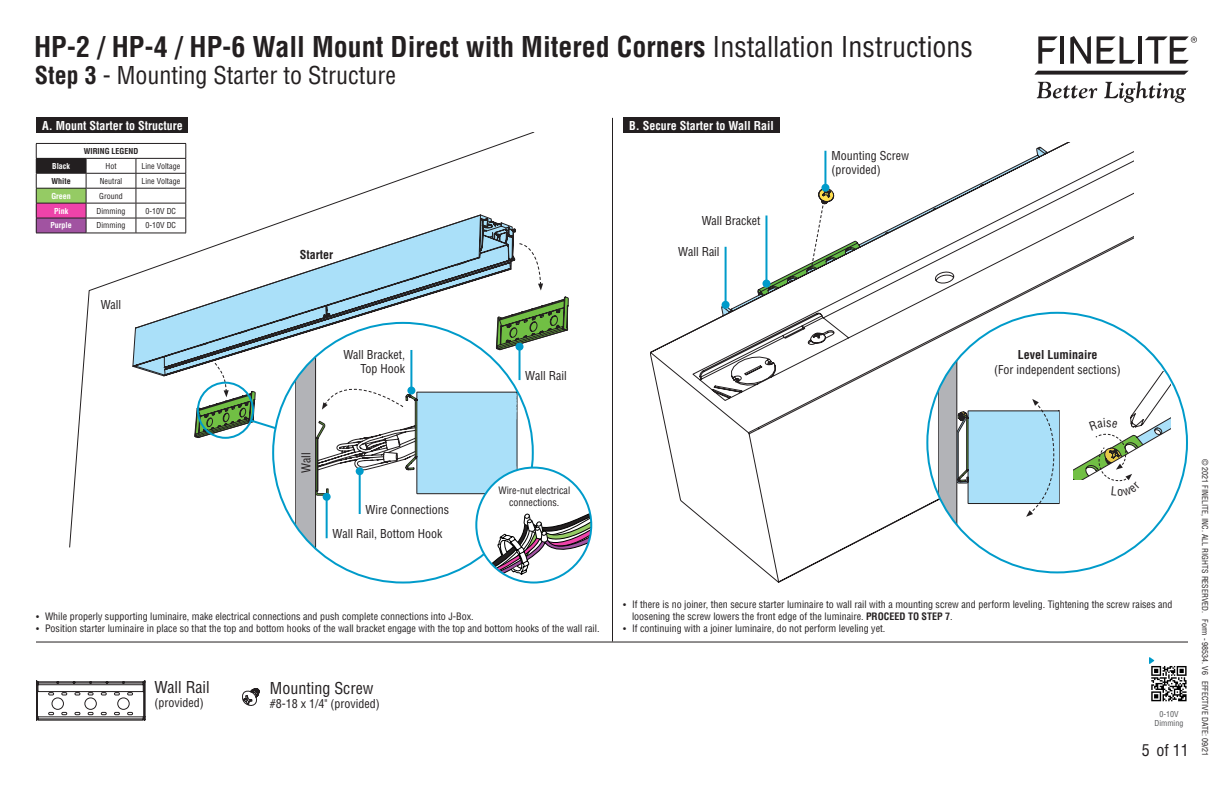
<style>
.page{position:relative;width:1224px;height:792px;background:#fff}
.page>*{position:absolute;margin:0;border:0;box-sizing:border-box;transform-origin:0 0}
.t1{font:700 condensed 28px "Helvetica";color:#231f20}
.t2{font:condensed 24px "Helvetica";color:#231f20}
.t3{font:condensed 16px "Helvetica";color:#231f20}
.t4{font:condensed 12px "Helvetica";color:#231f20}
.t5{font:700 condensed 12px "Helvetica";color:#fff}
.t6{font:700 condensed 12px "Helvetica";color:#231f20}
.t7{font:condensed 10px/12px "Helvetica";color:#231f20}
.Bottom_-_Address{font:condensed 8px "Helvetica";color:#231f20}
.Bottom_-_Address-2{font:700 condensed 8px "Helvetica";color:#fff}
.Bottom_-_Address-3{font:700 condensed 8px "Helvetica";color:#231f20}
.t8{font:condensed 8px/9.6px "Helvetica";color:#57585a;text-align:center}
.s1{font-weight:400}
.s2{font-weight:700}
.s3{font-size:9px}
</style>
<div class="page">
<svg style="left:1034px;top:71px;width:155px;height:4px"></svg>
<svg style="left:1038px;top:36px;width:20px;height:28px"></svg>
<hr style="left:1060px;top:36px;width:4px;height:28px;background:#231f20">
<svg style="left:1070px;top:36px;width:21px;height:28px"></svg>
<svg style="left:1097px;top:36px;width:38px;height:28px"></svg>
<hr style="left:1138px;top:36px;width:4px;height:28px;background:#231f20">
<svg style="left:1145px;top:36px;width:52px;height:28px"></svg>
<svg style="left:1037px;top:82px;width:60px;height:16px"></svg>
<svg style="left:1104px;top:81px;width:82px;height:22px"></svg>
<svg style="left:1151px;top:701px;width:36px;height:1px"></svg>
<svg style="left:1149px;top:657px;width:38px;height:44px"></svg>
<div style="left:36px;top:118px;width:152px;height:15px;background:#231f20"></div>
<div style="left:623px;top:118px;width:157px;height:15px;background:#231f20"></div>
<svg style="left:534px;top:296px;width:34px;height:45px"></svg>
<svg style="left:70px;top:132px;width:464px;height:415px"></svg>
<svg style="left:650px;top:143px;width:484px;height:440px"></svg>
<svg style="left:511px;top:229px;width:32px;height:62px"></svg>
<div style="left:36px;top:158px;width:50px;height:15px;background:#231f20"></div>
<div style="left:36px;top:188px;width:50px;height:15px;background:#95cb64"></div>
<div style="left:36px;top:203px;width:50px;height:15px;background:#ee43a9"></div>
<div style="left:36px;top:218px;width:50px;height:15px;background:#a153a1"></div>
<hr style="left:36px;top:143px;width:50px;height:1px;background:#231f20">
<hr style="left:86px;top:143px;width:50px;height:1px;background:#231f20">
<hr style="left:136px;top:143px;width:50px;height:1px;background:#231f20">
<hr style="left:86px;top:158px;width:50px;height:1px;background:#231f20">
<hr style="left:136px;top:158px;width:50px;height:1px;background:#231f20">
<hr style="left:36px;top:173px;width:50px;height:1px;background:#231f20">
<hr style="left:86px;top:173px;width:50px;height:1px;background:#231f20">
<hr style="left:136px;top:173px;width:50px;height:1px;background:#231f20">
<hr style="left:86px;top:188px;width:50px;height:1px;background:#231f20">
<hr style="left:136px;top:188px;width:50px;height:1px;background:#231f20">
<hr style="left:86px;top:203px;width:50px;height:1px;background:#231f20">
<hr style="left:136px;top:203px;width:50px;height:1px;background:#231f20">
<hr style="left:36px;top:218px;width:50px;height:1px;background:#231f20">
<hr style="left:86px;top:218px;width:50px;height:1px;background:#231f20">
<hr style="left:136px;top:218px;width:50px;height:1px;background:#231f20">
<svg style="left:136px;top:159px;width:1px;height:74px"></svg>
<svg style="left:186px;top:144px;width:1px;height:89px"></svg>
<hr style="left:36px;top:233px;width:50px;height:1px;background:#231f20">
<hr style="left:86px;top:233px;width:50px;height:1px;background:#231f20">
<hr style="left:136px;top:233px;width:50px;height:1px;background:#231f20">
<hr style="left:36px;top:188px;width:50px;height:1px;background:#231f20">
<svg style="left:36px;top:144px;width:1px;height:89px"></svg>
<svg style="left:86px;top:159px;width:1px;height:74px"></svg>
<hr style="left:36px;top:203px;width:50px;height:1px;background:#231f20">
<div style="left:273px;top:323px;width:260px;height:260px;background:#fff;border-radius:50%"></div>
<div style="left:295px;top:338px;width:21px;height:221px;background:#fff"></div>
<hr style="left:519px;top:347px;width:2px;height:33px;background:#009bca">
<div style="left:516px;top:343px;width:8px;height:8px;background:#009bca;border-radius:50%"></div>
<hr style="left:410px;top:350px;width:2px;height:41px;background:#009bca">
<hr style="left:612px;top:118px;width:1px;height:524px;background:#231f20">
<svg style="left:758px;top:188px;width:102px;height:108px"></svg>
<hr style="left:765px;top:216px;width:2px;height:68px;background:#009bca">
<div style="left:762px;top:280px;width:8px;height:8px;background:#009bca;border-radius:50%"></div>
<hr style="left:824px;top:151px;width:2px;height:37px;background:#009bca">
<div style="left:821px;top:184px;width:8px;height:8px;background:#009bca;border-radius:50%"></div>
<hr style="left:725px;top:247px;width:2px;height:58px;background:#009bca">
<div style="left:722px;top:301px;width:8px;height:8px;background:#009bca;border-radius:50%"></div>
<svg style="left:242px;top:688px;width:18px;height:18px"></svg>
<hr style="left:36px;top:642px;width:1152px;height:1px;background:#231f20">
<svg style="left:36px;top:681px;width:109px;height:39px"></svg>
<div style="left:927px;top:313px;width:260px;height:259px;background:#fff;border-radius:50%"></div>
<svg style="left:938px;top:319px;width:122px;height:237px"></svg>
<svg style="left:195px;top:362px;width:396px;height:221px"></svg>
<div style="left:475px;top:467px;width:117px;height:117px;border:2px solid #009bca;border-radius:50%"></div>
<svg style="left:1074px;top:372px;width:96px;height:110px"></svg>
<h1 class="t1" style="left:34px;top:29px;width:941px">HP-2 / HP-4 / HP-6 Wall Mount Direct with Mitered Corners <span class="s1">Installation Instructions</span></h1>
<p class="t2" style="left:35px;top:60px;width:363px"><span class="s2">Step 3</span> - Mounting Starter to Structure</p>
<p class="t5" style="left:42px;top:118px;width:142px">A. Mount Starter to Structure</p>
<p class="t5" style="left:629px;top:118px;width:146px">B. Secure Starter to Wall Rail</p>
<p class="Bottom_-_Address-3" style="left:84px;top:146px;width:56px">WIRING LEGEND</p>
<p class="Bottom_-_Address-2" style="left:52px;top:161px;width:19px">Black</p>
<p class="Bottom_-_Address" style="left:105px;top:161px;width:13px">Hot</p>
<p class="Bottom_-_Address" style="left:141px;top:161px;width:40px">Line Voltage</p>
<p class="Bottom_-_Address-3" style="left:52px;top:176px;width:21px">White</p>
<p class="Bottom_-_Address" style="left:100px;top:176px;width:24px">Neutral</p>
<p class="Bottom_-_Address" style="left:141px;top:176px;width:40px">Line Voltage</p>
<p class="Bottom_-_Address-2" style="left:51px;top:191px;width:21px">Green</p>
<p class="Bottom_-_Address" style="left:99px;top:191px;width:25px">Ground</p>
<p class="Bottom_-_Address-2" style="left:54px;top:206px;width:16px">Pink</p>
<p class="Bottom_-_Address" style="left:97px;top:206px;width:30px">Dimming</p>
<p class="Bottom_-_Address" style="left:146px;top:206px;width:32px">0-10V DC</p>
<p class="Bottom_-_Address-2" style="left:51px;top:221px;width:23px">Purple</p>
<p class="Bottom_-_Address" style="left:97px;top:221px;width:30px">Dimming</p>
<p class="Bottom_-_Address" style="left:146px;top:221px;width:32px">0-10V DC</p>
<p class="t4" style="left:101px;top:297px;width:22px">Wall</p>
<p class="t6" style="left:300px;top:247px;width:35px">Starter</p>
<p class="t4" style="left:343px;top:347px;width:63px">Wall Bracket,</p>
<p class="t4" style="left:360px;top:362px;width:46px">Top Hook</p>
<p class="t4" style="left:525px;top:368px;width:43px">Wall Rail</p>
<p class="t4" style="left:702px;top:213px;width:60px">Wall Bracket</p>
<p class="t4" style="left:678px;top:244px;width:43px">Wall Rail</p>
<p class="t4" style="left:831px;top:148px;width:79px">Mounting Screw</p>
<p class="t4" style="left:831px;top:162px;width:51px">(provided)</p>
<p class="t6" style="left:1018px;top:347px;width:81px">Level Luminaire</p>
<p class="t4" style="left:994px;top:362px;width:128px">(For independent sections)</p>
<p class="t4" style="left:299px;top:473px;width:22px;rotate:-90deg">Wall</p>
<p class="t4" style="left:366px;top:502px;width:85px">Wire Connections</p>
<p class="t4" style="left:333px;top:526px;width:111px">Wall Rail, Bottom Hook</p>
<p class="t7" style="left:498px;top:485px;width:73px;text-align:center">Wire-nut electrical connections.</p>
<p class="t7" style="left:36px;top:610px;width:439px"><span class="s3">•</span> While properly supporting luminaire, make electrical connections and push complete connections into J-Box.</p>
<p class="t7" style="left:36px;top:622px;width:565px"><span class="s3">•</span> Position starter luminaire in place so that the top and bottom hooks of the wall bracket engage with the top and bottom hooks of the wall rail.</p>
<p class="t3" style="left:154px;top:677px;width:57px">Wall Rail</p>
<p class="t4" style="left:154px;top:695px;width:51px">(provided)</p>
<p class="t3" style="left:270px;top:678px;width:105px">Mounting Screw</p>
<p class="t4" style="left:270px;top:697px;width:111px">#8-18 x 1/4" (provided)</p>
<p class="t7" style="left:632px;top:598px;width:542px;text-indent:-9px"><span class="s3">•</span> If there is no joiner, then secure starter luminaire to wall rail with a mounting screw and perform leveling. Tightening the screw raises and loosening the screw lowers the front edge of the luminaire. <span class="s2">PROCEED TO STEP 7</span>.</p>
<p class="t7" style="left:623px;top:622px;width:264px"><span class="s3">•</span> If continuing with a joiner luminaire, do not perform leveling yet.</p>
<p class="t8" style="left:1154px;top:709px;width:30px">0-10V<br>Dimming</p>
<h3 class="t3" style="left:1142px;top:740px;width:49px">5 of 11</h3>
<p class="Bottom_-_Address" style="left:1210px;top:459px;width:299px;rotate:90deg">© 2021 FINELITE, INC. ALL RIGHTS RESERVED. Form - 98534. V6 EFFECTIVE DATE: 09/21</p>
</div>
